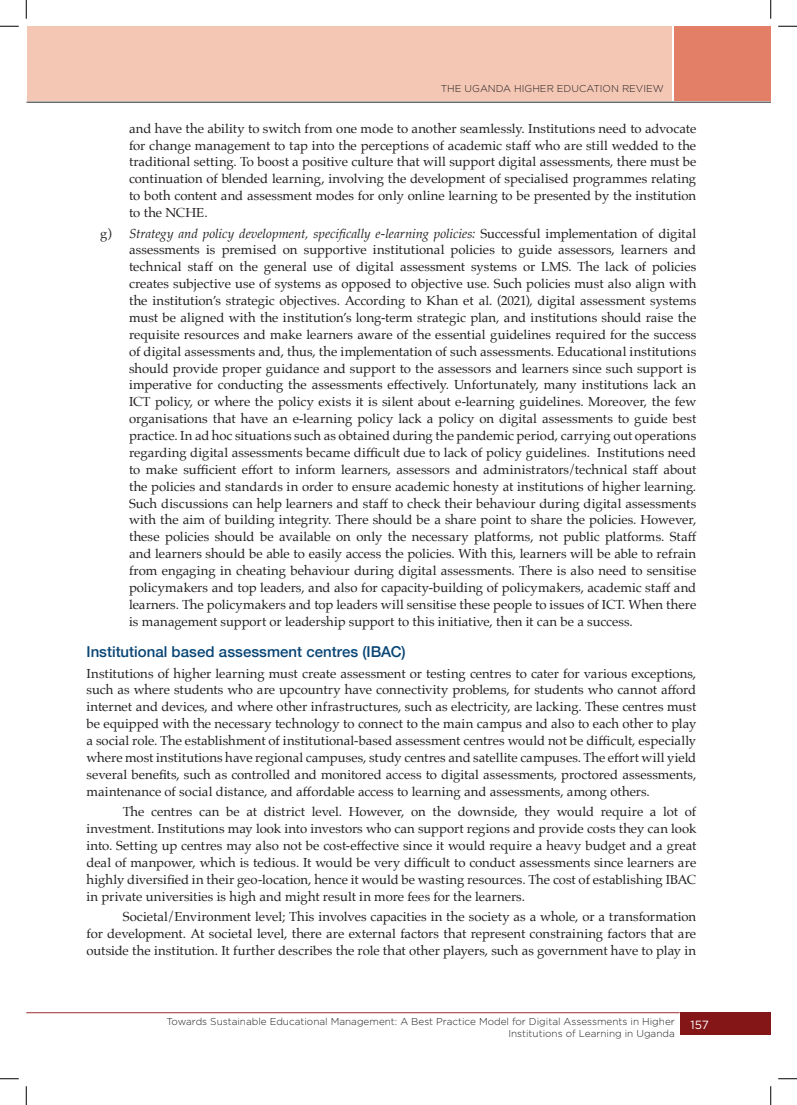
<style>
.page{position:relative;width:797px;height:1105px;background:#fff}
.page>*{position:absolute;margin:0;border:0;box-sizing:border-box;transform-origin:0 0}
.Left_Head{font:500 15px "Helvetica Neue";color:#084575}
.Bodytext{font:13.12px/16.9px "Palatino";color:#231f20;text-align:justify}
.Bodytext_2_parag{font:13.12px/16.9px "Palatino";letter-spacing:-.005em;color:#231f20;text-align:justify}
.t1{font:11.88px "Gotham";color:#fff}
.t2{font:300 10px/12px "Gotham";color:#231f20;text-align:right}
.s1{font-style:italic}
</style>
<div class="page">
<div style="left:679px;top:1013px;width:91px;height:22px;background:#851618"></div>
<hr style="left:26px;top:1012px;width:653px;height:1px;background:#9b2d32">
<div style="left:27px;top:26px;width:644px;height:75px;background:#f4c7b5"></div>
<div style="left:674px;top:26px;width:96px;height:75px;background:#e37f66"></div>
<hr style="left:27px;top:102px;width:743px;height:1px;background:#231f20">
<svg style="left:0;top:25px;width:19px;height:2px"></svg>
<svg style="left:778px;top:25px;width:19px;height:2px"></svg>
<svg style="left:0;top:1078px;width:19px;height:1px"></svg>
<svg style="left:778px;top:1078px;width:19px;height:1px"></svg>
<svg style="left:25px;top:0;width:2px;height:19px"></svg>
<svg style="left:25px;top:1086px;width:2px;height:19px"></svg>
<svg style="left:770px;top:0;width:1px;height:19px"></svg>
<svg style="left:770px;top:1086px;width:1px;height:19px"></svg>
<p class="t2" style="left:441px;top:82px;width:225px">THE UGANDA HIGHER EDUCATION REVIEW</p>
<p class="Bodytext" style="left:129px;top:120px;width:568px">and have the ability to switch from one mode to another seamlessly. Institutions need to advocate for change management to tap into the perceptions of academic staff who are still wedded to the traditional setting. To boost a positive culture that will support digital assessments, there must be continuation of blended learning, involving the development of specialised programmes relating to both content and assessment modes for only online learning to be presented by the institution to the NCHE.</p>
<p class="Bodytext" style="left:129px;top:225px;width:569px;text-indent:-29px">g) <span class="s1">Strategy and policy development, specifically e-learning policies:</span> Successful implementation of digital assessments is premised on supportive institutional policies to guide assessors, learners and technical staff on the general use of digital assessment systems or LMS. The lack of policies creates subjective use of systems as opposed to objective use. Such policies must also align with the institution’s strategic objectives. According to Khan et al. (2021), digital assessment systems must be aligned with the institution’s long-term strategic plan, and institutions should raise the requisite resources and make learners aware of the essential guidelines required for the success of digital assessments and, thus, the implementation of such assessments. Educational institutions should provide proper guidance and support to the assessors and learners since such support is imperative for conducting the assessments effectively. Unfortunately, many institutions lack an ICT policy, or where the policy exists it is silent about e-learning guidelines. Moreover, the few organisations that have an e-learning policy lack a policy on digital assessments to guide best practice. In ad hoc situations such as obtained during the pandemic period, carrying out operations regarding digital assessments became difficult due to lack of policy guidelines. Institutions need to make sufficient effort to inform learners, assessors and administrators/technical staff about the policies and standards in order to ensure academic honesty at institutions of higher learning.<br>Such discussions can help learners and staff to check their behaviour during digital assessments with the aim of building integrity. There should be a share point to share the policies. However, these policies should be available on only the necessary platforms, not public platforms. Staff and learners should be able to easily access the policies. With this, learners will be able to refrain from engaging in cheating behaviour during digital assessments. There is also need to sensitise policymakers and top leaders, and also for capacity-building of policymakers, academic staff and learners. The policymakers and top leaders will sensitise these people to issues of ICT. When there is management support or leadership support to this initiative, then it can be a success.</p>
<p class="Left_Head" style="left:86px;top:640px;width:321px">Institutional based assessment centres (IBAC)</p>
<p class="Bodytext" style="left:86px;top:665px;width:611px">Institutions of higher learning must create assessment or testing centres to cater for various exceptions, such as where students who are upcountry have connectivity problems, for students who cannot afford internet and devices, and where other infrastructures, such as electricity, are lacking. These centres must be equipped with the necessary technology to connect to the main campus and also to each other to play a social role. The establishment of institutional-based assessment centres would not be difficult, especially where most institutions have regional campuses, study centres and satellite campuses. The effort will yield several benefits, such as controlled and monitored access to digital assessments, proctored assessments, maintenance of social distance, and affordable access to learning and assessments, among others.</p>
<p class="Bodytext_2_parag" style="left:86px;top:803px;width:611px;text-indent:36px">The centres can be at district level. However, on the downside, they would require a lot of investment. Institutions may look into investors who can support regions and provide costs they can look into. Setting up centres may also not be cost-effective since it would require a heavy budget and a great deal of manpower, which is tedious. It would be very difficult to conduct assessments since learners are highly diversified in their geo-location, hence it would be wasting resources. The cost of establishing IBAC in private universities is high and might result in more fees for the learners.</p>
<p class="Bodytext_2_parag" style="left:86px;top:908px;width:611px;text-indent:36px">Societal/Environment level; This involves capacities in the society as a whole, or a transformation for development. At societal level, there are external factors that represent constraining factors that are outside the institution. It further describes the role that other players, such as government have to play in</p>
<p class="t2" style="left:166px;top:1015px;width:510px">Towards Sustainable Educational Management: A Best Practice Model for Digital Assessments in Higher<br>Institutions of Learning in Uganda</p>
<p class="t1" style="left:690px;top:1017px;width:20px">157</p>
</div>
